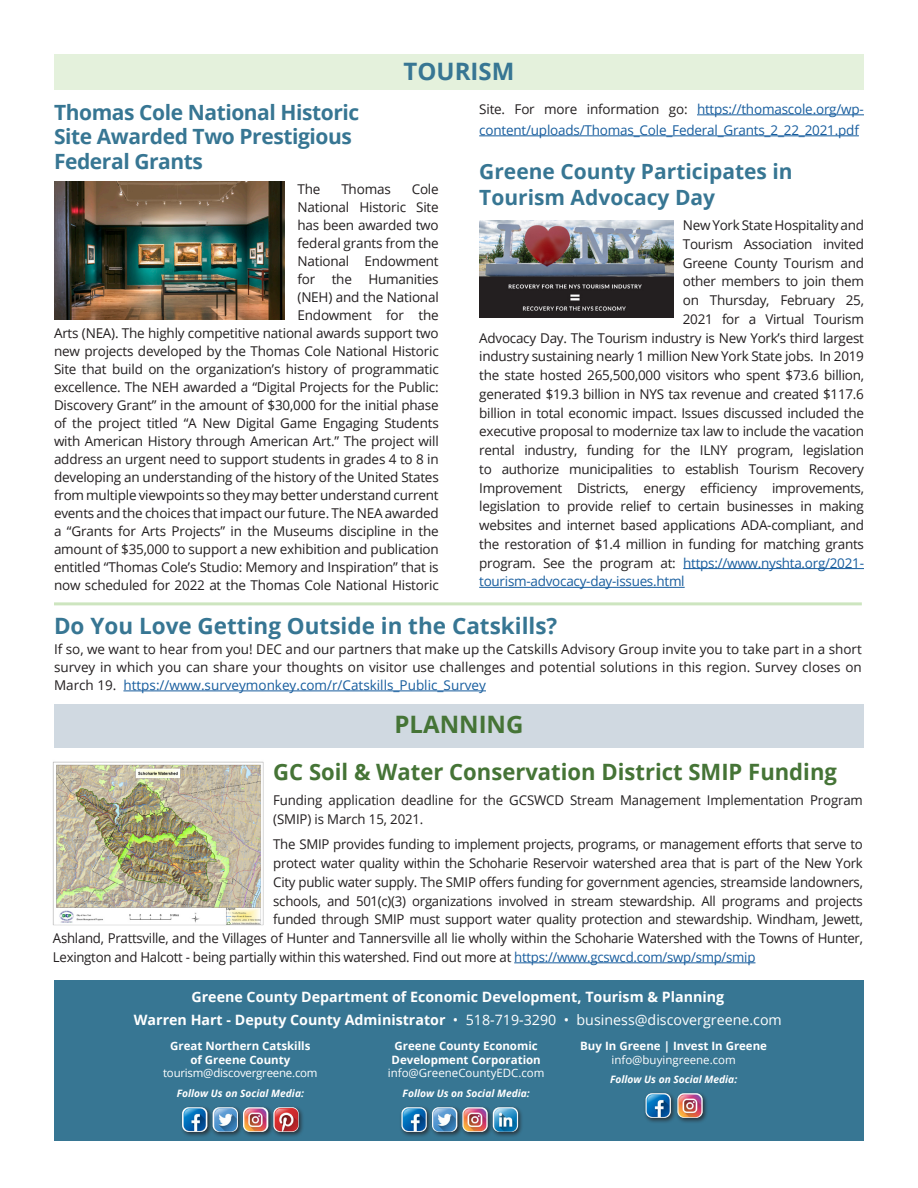
<style>
.page{position:relative;width:918px;height:1188px;background:#fff}
.page>*{position:absolute;margin:0;border:0;box-sizing:border-box;transform-origin:0 0}
.t1{font:700 24px "Open Sans";color:#457436}
.t2{font:700 24px "Open Sans";color:#377693}
.t3{font:700 22.5px "Open Sans";color:#457436}
.t4{font:700 22.5px "Open Sans";color:#377693}
.t5{font:700 21px "Open Sans";letter-spacing:-.02em;color:#377693}
.t6{font:700 21px/25.5px "Open Sans";color:#377693}
.t7{font:14.25px "Open Sans";color:#fff}
.t8{font:700 14.25px "Open Sans";color:#fff}
.t9{font:13.5px/18px "Open Sans";letter-spacing:-.02em;color:#231f20}
.t10{font:13.5px/21px "Open Sans";letter-spacing:-.015em;color:#175d9e}
.t11{font:700 11.55px "Open Sans";color:#fff}
.t12{font:11.55px "Open Sans";color:#fff}
.t13{font:11.55px "Open Sans";letter-spacing:-.02em;color:#fff}
.t14{font:italic 700 10.2px "Open Sans";color:#fff}
.s1{color:#231f20}
.s2{color:#175d9e}
.s3{font-weight:700}
</style>
<div class="page">
<div style="left:54px;top:981px;width:810px;height:160px;background:#377693"></div>
<hr style="left:514px;top:963px;width:241px;height:1px;background:#175d9e">
<div style="left:54px;top:54px;width:810px;height:36px;background:#e4f1dc"></div>
<div style="left:54px;top:704px;width:810px;height:44px;background:#d0d9e1"></div>
<div style="left:180px;top:1105px;width:33px;height:33px;background:#231f20;opacity:.75"></div>
<img style="left:182px;top:1107px;width:25px;height:25px">
<div style="left:211px;top:1105px;width:33px;height:33px;background:#231f20;opacity:.75"></div>
<img style="left:213px;top:1107px;width:25px;height:25px">
<div style="left:241px;top:1105px;width:33px;height:33px;background:#231f20;opacity:.75"></div>
<img style="left:243px;top:1107px;width:25px;height:25px">
<div style="left:271px;top:1105px;width:34px;height:33px;background:#231f20;opacity:.75"></div>
<img style="left:273px;top:1107px;width:26px;height:25px">
<div style="left:644px;top:1091px;width:33px;height:33px;background:#231f20;opacity:.75"></div>
<img style="left:646px;top:1093px;width:25px;height:25px">
<div style="left:675px;top:1091px;width:34px;height:33px;background:#231f20;opacity:.75"></div>
<img style="left:677px;top:1093px;width:26px;height:25px">
<div style="left:491px;top:1105px;width:33px;height:33px;background:#231f20;opacity:.75"></div>
<img style="left:494px;top:1107px;width:24px;height:25px">
<div style="left:399px;top:1105px;width:34px;height:33px;background:#231f20;opacity:.75"></div>
<img style="left:401px;top:1107px;width:26px;height:25px">
<div style="left:430px;top:1105px;width:33px;height:33px;background:#231f20;opacity:.75"></div>
<img style="left:432px;top:1107px;width:25px;height:25px">
<div style="left:460px;top:1105px;width:34px;height:33px;background:#231f20;opacity:.75"></div>
<img style="left:462px;top:1107px;width:26px;height:25px">
<hr style="left:697px;top:115px;width:167px;height:1px;background:#175d9e">
<hr style="left:479px;top:136px;width:380px;height:1px;background:#175d9e">
<hr style="left:683px;top:568px;width:181px;height:1px;background:#175d9e">
<hr style="left:479px;top:587px;width:206px;height:1px;background:#175d9e">
<img style="left:52px;top:761px;width:212px;height:165px">
<img style="left:54px;top:182px;width:230px;height:137px">
<img style="left:480px;top:221px;width:193px;height:97px">
<hr style="left:123px;top:691px;width:363px;height:1px;background:#175d9e">
<hr style="left:54px;top:602px;width:808px;height:3px;background:#cde5bf">
<p class="t2" style="left:404px;top:54px;width:112px">TOURISM</p>
<p class="t10" style="left:479px;top:98px;width:386px"><span class="s1">Site. For more information go:</span> https://thomascole.org/wp&shy;content/uploads/Thomas_Cole_Federal_Grants_2_22_2021.pdf</p>
<p class="t6" style="left:479px;top:158px;width:315px">Greene County Participates in<br>Tourism Advocacy Day</p>
<p class="t9" style="left:683px;top:216px;width:183px">New York State Hospitality and</p>
<p class="t9" style="left:683px;top:235px;width:183px">Tourism Association invited</p>
<p class="t9" style="left:683px;top:253px;width:183px">Greene County Tourism and</p>
<p class="t9" style="left:683px;top:272px;width:183px">other members to join them</p>
<p class="t9" style="left:683px;top:291px;width:183px">on Thursday, February 25,</p>
<p class="t9" style="left:683px;top:310px;width:183px">2021 for a Virtual Tourism</p>
<p class="t9" style="left:479px;top:328px;width:386px">Advocacy Day. The Tourism industry is New York’s third largest</p>
<p class="t9" style="left:479px;top:347px;width:386px">industry sustaining nearly 1 million New York State jobs. In 2019</p>
<p class="t9" style="left:479px;top:366px;width:386px">the state hosted 265,500,000 visitors who spent $73.6 billion,</p>
<p class="t9" style="left:479px;top:385px;width:386px">generated $19.3 billion in NYS tax revenue and created $117.6</p>
<p class="t9" style="left:479px;top:403px;width:386px">billion in total economic impact. Issues discussed included the</p>
<p class="t9" style="left:479px;top:422px;width:386px">executive proposal to modernize tax law to include the vacation</p>
<p class="t9" style="left:479px;top:441px;width:386px">rental industry, funding for the ILNY program, legislation</p>
<p class="t9" style="left:479px;top:460px;width:386px">to authorize municipalities to establish Tourism Recovery</p>
<p class="t9" style="left:479px;top:478px;width:386px">Improvement Districts, energy efficiency improvements,</p>
<p class="t9" style="left:479px;top:497px;width:386px">legislation to provide relief to certain businesses in making</p>
<p class="t9" style="left:479px;top:516px;width:386px">websites and internet based applications ADA-compliant, and</p>
<p class="t9" style="left:479px;top:535px;width:386px">the restoration of $1.4 million in funding for matching grants</p>
<p class="t10" style="left:479px;top:552px;width:386px"><span class="s1">program. See the program at:</span> https://www.nyshta.org/2021-</p>
<p class="t10" style="left:479px;top:571px;width:207px">tourism-advocacy-day-issues.html</p>
<p class="t4" style="left:54px;top:610px;width:505px">Do You Love Getting Outside in the Catskills?</p>
<p class="t9" style="left:54px;top:640px;width:809px;text-align:justify">If so, we want to hear from you! DEC and our partners that make up the Catskills Advisory Group invite you to take part in a short survey in which you can share your thoughts on visitor use challenges and potential solutions in this region. Survey closes on March 19. <span class="s2">https://www.surveymonkey.com/r/Catskills_Public_Survey</span></p>
<p class="t5" style="left:54px;top:97px;width:307px">Thomas Cole National Historic</p>
<p class="t5" style="left:54px;top:121px;width:299px">Site Awarded Two Prestigious</p>
<p class="t5" style="left:54px;top:147px;width:151px">Federal Grants</p>
<p class="t9" style="left:298px;top:180px;width:24px">The</p>
<p class="t9" style="left:341px;top:180px;width:51px">Thomas</p>
<p class="t9" style="left:54px;top:180px;width:386px;text-align:right">Cole<br>National Historic Site<br>has been awarded two<br>federal grants from the<br>National Endowment<br>for the Humanities<br>(NEH) and the National<br>Endowment for the<br>Arts (NEA). The highly competitive national awards support two new projects developed by the Thomas Cole National Historic Site that build on the organization’s history of programmatic excellence. The NEH awarded a “Digital Projects for the Public:<br>Discovery Grant” in the amount of $30,000 for the initial phase of the project titled “A New Digital Game Engaging Students with American History through American Art.” The project will address an urgent need to support students in grades 4 to 8 in developing an understanding of the history of the United States from multiple viewpoints so they may better understand current events and the choices that impact our future. The NEA awarded a “Grants for Arts Projects” in the Museums discipline in the amount of $35,000 to support a new exhibition and publication entitled “Thomas Cole’s Studio: Memory and Inspiration” that is now scheduled for 2022 at the Thomas Cole National Historic</p>
<p class="t1" style="left:394px;top:708px;width:131px">PLANNING</p>
<p class="t3" style="left:273px;top:756px;width:565px">GC Soil &amp; Water Conservation District SMIP Funding</p>
<p class="t9" style="left:273px;top:790px;width:591px;line-height:18.8px">Funding application deadline for the GCSWCD Stream Management Implementation Program (SMIP) is March 15, 2021.</p>
<p class="t9" style="left:273px;top:835px;width:591px">The SMIP provides funding to implement projects, programs, or management efforts that serve to</p>
<p class="t9" style="left:273px;top:854px;width:591px">protect water quality within the Schoharie Reservoir watershed area that is part of the New York</p>
<p class="t9" style="left:273px;top:873px;width:591px">City public water supply. The SMIP offers funding for government agencies, streamside landowners,</p>
<p class="t9" style="left:273px;top:891px;width:591px">schools, and 501(c)(3) organizations involved in stream stewardship. All programs and projects</p>
<p class="t9" style="left:273px;top:910px;width:591px">funded through SMIP must support water quality protection and stewardship. Windham, Jewett,</p>
<p class="t9" style="left:53px;top:929px;width:812px">Ashland, Prattsville, and the Villages of Hunter and Tannersville all lie wholly within the Schoharie Watershed with the Towns of Hunter,</p>
<p class="t9" style="left:53px;top:948px;width:704px">Lexington and Halcott - being partially within this watershed. Find out more at <span class="s2">https://www.gcswcd.com/swp/smp/smip</span></p>
<p class="t8" style="left:191px;top:987px;width:534px">Greene County Department of Economic Development, Tourism &amp; Planning</p>
<p class="t7" style="left:134px;top:1010px;width:650px"><span class="s3">Warren Hart - Deputy County Administrator</span> • 518-719-3290 • business@discovergreene.com</p>
<p class="t11" style="left:170px;top:1037px;width:142px">Great Northern Catskills</p>
<p class="t11" style="left:190px;top:1051px;width:101px">of Greene County</p>
<p class="t13" style="left:163px;top:1065px;width:156px">tourism@discovergreene.com</p>
<p class="t14" style="left:177px;top:1086px;width:129px">Follow Us on Social Media:</p>
<p class="t11" style="left:395px;top:1037px;width:145px">Greene County Economic</p>
<p class="t11" style="left:392px;top:1051px;width:151px">Development Corporation</p>
<p class="t12" style="left:388px;top:1065px;width:158px">info@GreeneCountyEDC.com</p>
<p class="t14" style="left:403px;top:1086px;width:129px">Follow Us on Social Media:</p>
<p class="t11" style="left:580px;top:1037px;width:188px">Buy In Greene | Invest In Greene</p>
<p class="t12" style="left:612px;top:1051px;width:126px">info@buyingreene.com</p>
<p class="t14" style="left:610px;top:1072px;width:129px">Follow Us on Social Media:</p>
</div>
